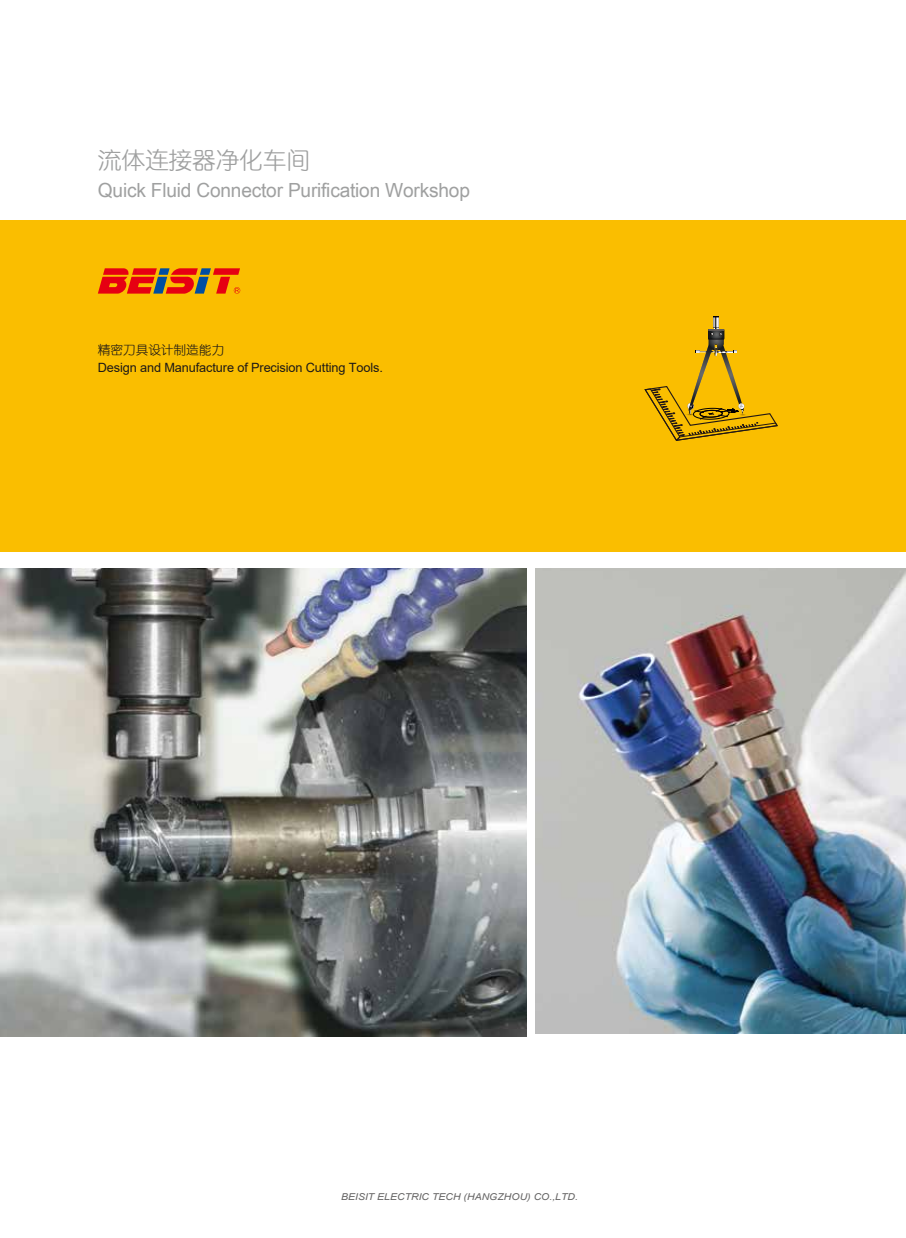
<style>
.page{position:relative;width:906px;height:1238px;background:#fff}
.page>*{position:absolute;margin:0;border:0;box-sizing:border-box;transform-origin:0 0}
.t1{font:24px "Tensentype Jia Li Xi Yuan J";letter-spacing:-.01em;color:#9fa0a0}
.t2{font:19.5px "Arial Narrow";letter-spacing:-.01em;color:#9fa0a0;scale:1.2 1}
.t3{font:12.75px "Arial";letter-spacing:-.01em;color:#1d1917}
.t4{font:12.75px "Tensentype Jia Li Xi Yuan J";letter-spacing:-.01em;color:#1d1917}
.t5{font:italic 9.45px "Arial";color:#656464;scale:1.11 1}
</style>
<div class="page">
<div style="left:0;top:220px;width:906px;height:332px;background:#fabe00"></div>
<svg style="left:644px;top:317px;width:134px;height:124px"></svg>
<svg style="left:98px;top:268px;width:143px;height:25px"></svg>
<img style="left:535px;top:569px;width:371px;height:464px">
<img style="left:0;top:569px;width:526px;height:467px">
<h1 class="t1" style="left:98px;top:144px;width:214px">流体连接器净化车间</h1>
<h2 class="t2" style="left:98px;top:176px;width:311px">Quick Fluid Connector Purification Workshop</h2>
<p class="t4" style="left:98px;top:341px;width:128px">精密刀具设计制造能力</p>
<p class="t3" style="left:98px;top:359px;width:287px">Design and Manufacture of Precision Cutting Tools.</p>
<p class="t5" style="left:341px;top:1190px;width:215px">BEISIT ELECTRIC TECH (HANGZHOU) CO.,LTD.</p>
</div>
